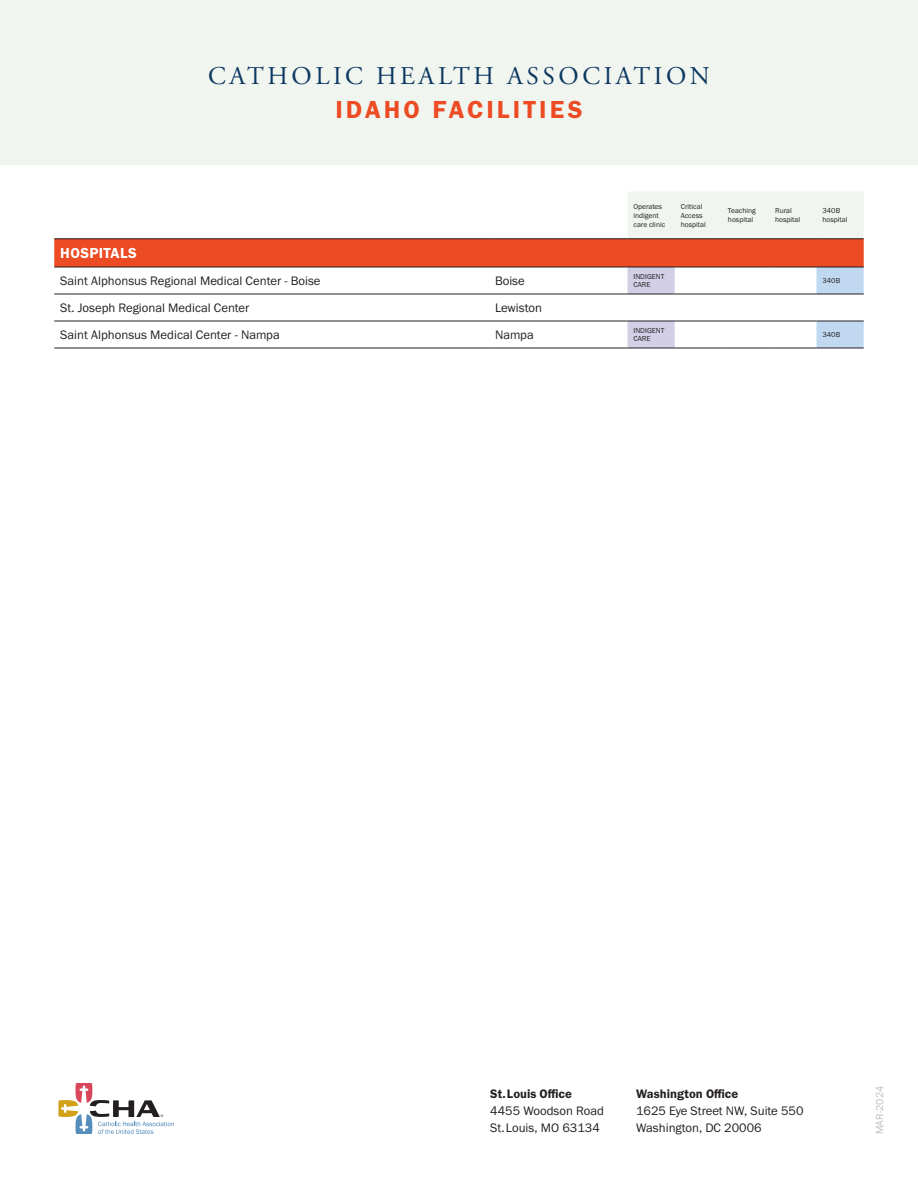
<style>
.page{position:relative;width:918px;height:1188px;background:#fff}
.page>*{position:absolute;margin:0;border:0;box-sizing:border-box;transform-origin:0 0}
.t1{font:25.5px "Adobe Garamond Pro";letter-spacing:.14em;color:#0c3761}
.t2{font:25.5px "Franklin Gothic URW Dem";letter-spacing:.125em;color:#ec4b23}
.t3{font:15px "Franklin Gothic URW Dem";letter-spacing:.025em;color:#fff}
.t4{font:12.75px/17.2px "Franklin Gothic URW Boo";color:#231f20}
.t5{font:12.75px "Franklin Gothic URW Dem";color:#231f20}
.t6{font:10.5px "Franklin Gothic URW Boo";color:#bcbdc0}
.t7{font:7.5px/9px "Franklin Gothic URW Boo";color:#231f20}
</style>
<div class="page">
<div style="left:0;top:0;width:918px;height:165px;background:#f1f5ef"></div>
<svg style="left:54px;top:192px;width:810px;height:156px"></svg>
<hr style="left:54px;top:239px;width:435px;height:1px;background:#231f20">
<hr style="left:489px;top:239px;width:138px;height:1px;background:#231f20">
<hr style="left:627px;top:239px;width:48px;height:1px;background:#231f20">
<hr style="left:675px;top:239px;width:47px;height:1px;background:#231f20">
<hr style="left:722px;top:239px;width:47px;height:1px;background:#231f20">
<hr style="left:769px;top:239px;width:47px;height:1px;background:#231f20">
<hr style="left:816px;top:239px;width:48px;height:1px;background:#231f20">
<hr style="left:54px;top:267px;width:435px;height:1px;background:#231f20">
<hr style="left:489px;top:267px;width:138px;height:1px;background:#231f20">
<hr style="left:627px;top:267px;width:48px;height:1px;background:#231f20">
<hr style="left:675px;top:267px;width:47px;height:1px;background:#231f20">
<hr style="left:722px;top:267px;width:47px;height:1px;background:#231f20">
<hr style="left:769px;top:267px;width:47px;height:1px;background:#231f20">
<hr style="left:816px;top:267px;width:48px;height:1px;background:#231f20">
<hr style="left:54px;top:294px;width:435px;height:1px;background:#231f20">
<hr style="left:489px;top:294px;width:138px;height:1px;background:#231f20">
<hr style="left:627px;top:294px;width:48px;height:1px;background:#231f20">
<hr style="left:675px;top:294px;width:47px;height:1px;background:#231f20">
<hr style="left:722px;top:294px;width:47px;height:1px;background:#231f20">
<hr style="left:769px;top:294px;width:47px;height:1px;background:#231f20">
<hr style="left:816px;top:294px;width:48px;height:1px;background:#231f20">
<hr style="left:54px;top:321px;width:435px;height:1px;background:#231f20">
<hr style="left:489px;top:321px;width:138px;height:1px;background:#231f20">
<hr style="left:627px;top:321px;width:48px;height:1px;background:#231f20">
<hr style="left:675px;top:321px;width:47px;height:1px;background:#231f20">
<hr style="left:722px;top:321px;width:47px;height:1px;background:#231f20">
<hr style="left:769px;top:321px;width:47px;height:1px;background:#231f20">
<hr style="left:816px;top:321px;width:48px;height:1px;background:#231f20">
<hr style="left:54px;top:348px;width:435px;height:1px;background:#231f20">
<hr style="left:489px;top:348px;width:138px;height:1px;background:#231f20">
<hr style="left:627px;top:348px;width:48px;height:1px;background:#231f20">
<hr style="left:675px;top:348px;width:47px;height:1px;background:#231f20">
<hr style="left:722px;top:348px;width:47px;height:1px;background:#231f20">
<hr style="left:769px;top:348px;width:47px;height:1px;background:#231f20">
<hr style="left:816px;top:348px;width:48px;height:1px;background:#231f20">
<svg style="left:58px;top:1083px;width:116px;height:51px"></svg>
<p class="t1" style="left:208px;top:60px;width:503px">CATHOLIC HEALTH ASSOCIATION</p>
<p class="t2" style="left:335px;top:94px;width:249px">IDAHO FACILITIES</p>
<p class="t7" style="left:633px;top:202px;width:33px">Operates indigent care clinic</p>
<p class="t7" style="left:681px;top:202px;width:27px">Critical<br>Access hospital</p>
<p class="t7" style="left:728px;top:206px;width:29px">Teaching hospital</p>
<p class="t7" style="left:775px;top:206px;width:27px">Rural hospital</p>
<p class="t7" style="left:822px;top:206px;width:27px">340B hospital</p>
<p class="t3" style="left:60px;top:244px;width:78px">HOSPITALS</p>
<p class="t4" style="left:60px;top:272px;width:262px">Saint Alphonsus Regional Medical Center - Boise</p>
<p class="t4" style="left:495px;top:272px;width:31px">Boise</p>
<p class="t7" style="left:633px;top:273px;width:33px;line-height:7.5px">INDIGENT<br>CARE</p>
<p class="t7" style="left:822px;top:276px;width:19px">340B</p>
<p class="t4" style="left:60px;top:299px;width:191px">St. Joseph Regional Medical Center</p>
<p class="t4" style="left:495px;top:299px;width:48px">Lewiston</p>
<p class="t4" style="left:60px;top:326px;width:221px">Saint Alphonsus Medical Center - Nampa</p>
<p class="t4" style="left:495px;top:326px;width:40px">Nampa</p>
<p class="t7" style="left:633px;top:327px;width:33px;line-height:7.5px">INDIGENT<br>CARE</p>
<p class="t7" style="left:822px;top:330px;width:19px">340B</p>
<p class="t5" style="left:490px;top:1086px;width:83px">St. Louis Office</p>
<p class="t4" style="left:490px;top:1102px;width:115px">4455 Woodson Road<br>St. Louis, MO 63134</p>
<p class="t5" style="left:636px;top:1086px;width:104px">Washington Office</p>
<p class="t4" style="left:636px;top:1102px;width:169px">1625 Eye Street NW, Suite 550<br>Washington, DC 20006</p>
<p class="t6" style="left:873px;top:1134px;width:49px;rotate:-90deg">MAR-2024</p>
</div>
